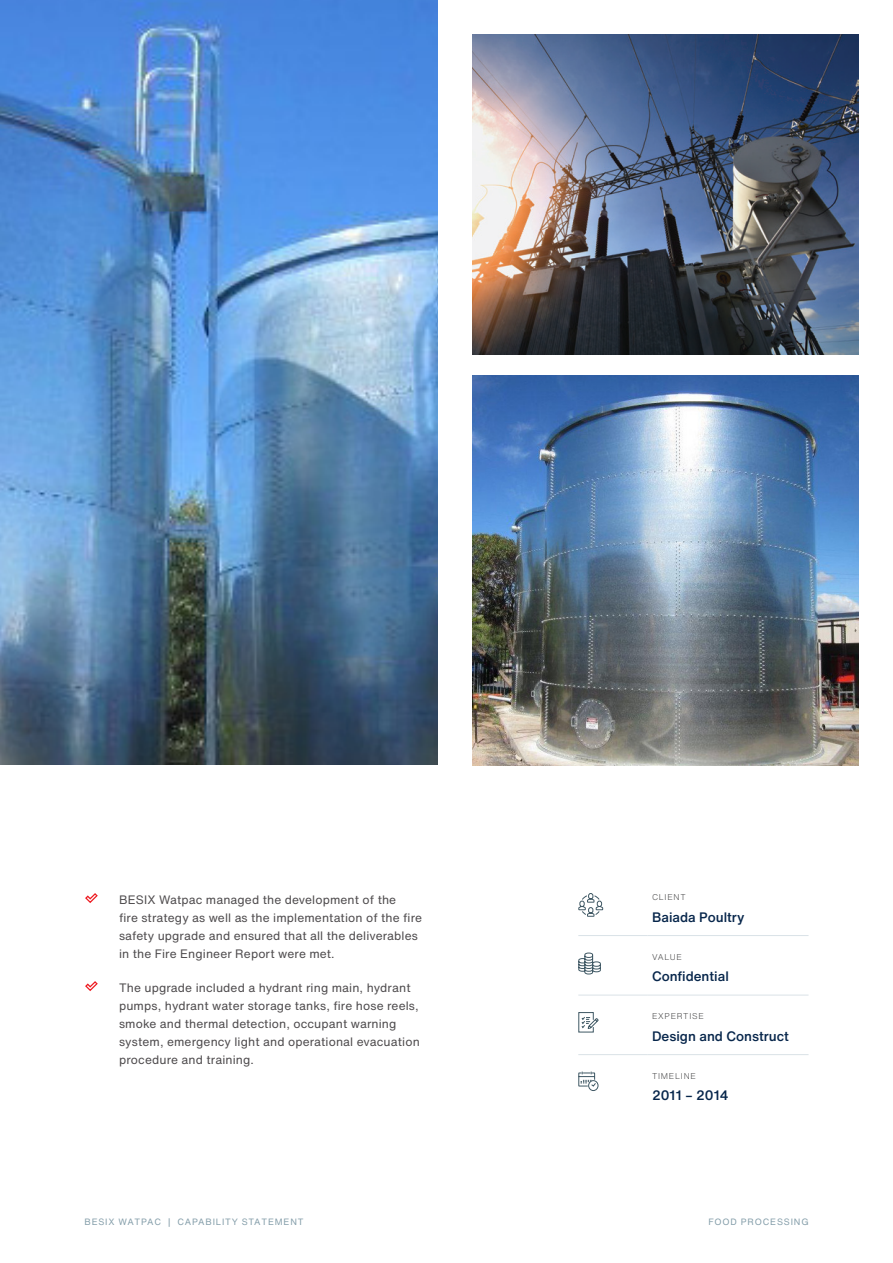
<style>
.page{position:relative;width:893px;height:1263px;background:#fff}
.page>*{position:absolute;margin:0;border:0;box-sizing:border-box;transform-origin:0 0}
.Client_Value_Experti{font:500 13.5px "Helvetica Now Text";color:#07264b}
.Main_Body_-_8pt{font:12px/18px "Helvetica Now Text";letter-spacing:.01em;color:#4e4b4d}
.t1{font:9px "Helvetica Now Text";letter-spacing:.09em;color:#839da9}
.Facts_Thin_Headings{font:300 8.25px "Helvetica Now Text";letter-spacing:.09em;color:#3e3e3f}
</style>
<div class="page">
<img style="left:0;top:0;width:438px;height:765px">
<hr style="left:648px;top:935px;width:160px;height:1px;background:#dae2e7">
<hr style="left:578px;top:935px;width:70px;height:1px;background:#dae2e7">
<hr style="left:648px;top:995px;width:160px;height:1px;background:#dae2e7">
<hr style="left:578px;top:995px;width:70px;height:1px;background:#dae2e7">
<hr style="left:648px;top:1054px;width:160px;height:1px;background:#dae2e7">
<hr style="left:578px;top:1054px;width:70px;height:1px;background:#dae2e7">
<svg style="left:578px;top:893px;width:26px;height:24px"></svg>
<svg style="left:578px;top:952px;width:23px;height:23px"></svg>
<svg style="left:578px;top:1012px;width:21px;height:21px"></svg>
<svg style="left:578px;top:1071px;width:21px;height:20px"></svg>
<img style="left:472px;top:34px;width:387px;height:320px">
<img style="left:472px;top:376px;width:387px;height:389px">
<svg style="left:85px;top:893px;width:13px;height:10px"></svg>
<svg style="left:85px;top:981px;width:13px;height:10px"></svg>
<p class="Main_Body_-_8pt" style="left:119px;top:890px;width:305px">BESIX Watpac managed the development of the<br>fire strategy as well as the implementation of the fire safety upgrade and ensured that all the deliverables in the Fire Engineer Report were met.</p>
<p class="Main_Body_-_8pt" style="left:119px;top:978px;width:302px">The upgrade included a hydrant ring main, hydrant pumps, hydrant water storage tanks, fire hose reels, smoke and thermal detection, occupant warning system, emergency light and operational evacuation procedure and training.</p>
<p class="Facts_Thin_Headings" style="left:652px;top:891px;width:35px">CLIENT</p>
<p class="Client_Value_Experti" style="left:652px;top:907px;width:94px">Baiada Poultry</p>
<p class="Facts_Thin_Headings" style="left:652px;top:951px;width:31px">VALUE</p>
<p class="Client_Value_Experti" style="left:652px;top:966px;width:78px">Confidential</p>
<p class="Facts_Thin_Headings" style="left:652px;top:1010px;width:53px">EXPERTISE</p>
<p class="Client_Value_Experti" style="left:652px;top:1026px;width:138px">Design and Construct</p>
<p class="Facts_Thin_Headings" style="left:652px;top:1070px;width:45px">TIMELINE</p>
<p class="Client_Value_Experti" style="left:652px;top:1085px;width:78px">2011 – 2014</p>
<p class="t1" style="left:84px;top:1215px;width:221px">BESIX WATPAC | CAPABILITY STATEMENT</p>
<p class="t1" style="left:709px;top:1215px;width:101px">FOOD PROCESSING</p>
</div>
